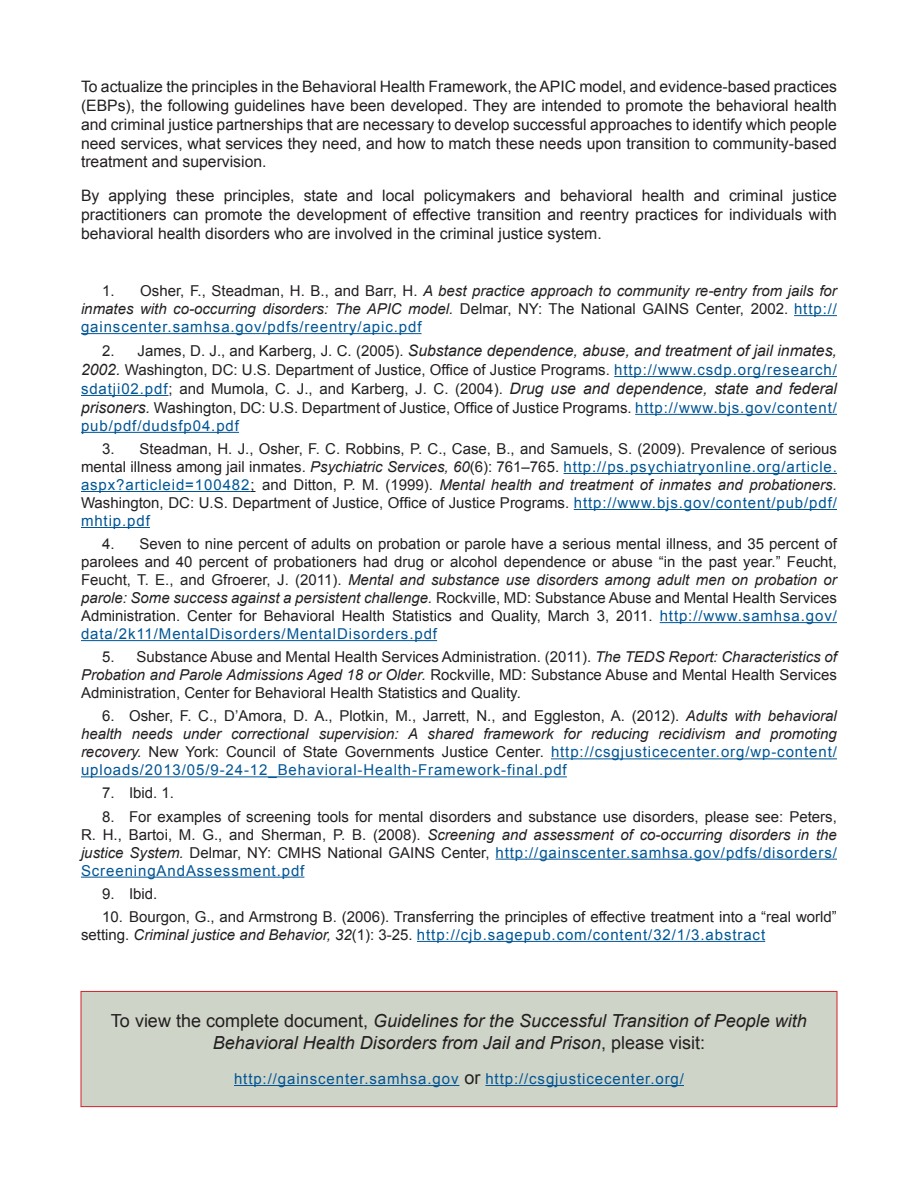
<style>
.page{position:relative;width:918px;height:1188px;background:#fff}
.page>*{position:absolute;margin:0;border:0;box-sizing:border-box;transform-origin:0 0}
.t1{font:italic 18px/21.6px "Arial";color:#231f20;text-align:center}
.t2{font:15.75px/18.8px "Arial";color:#231f20;text-align:justify}
.t3{font:italic 15.75px "Arial";color:#231f20}
.t4{font:15px/18px "Arial";letter-spacing:.06em;color:#231f20;text-align:justify}
.t5{font:italic 15px/18px "Arial";color:#231f20;text-align:justify}
.t6{font:15px/18px "Arial";color:#231f20}
.t7{font:15px "Arial";letter-spacing:.06em;color:#005595}
.s1{font-style:normal}
.s2{font-style:normal;color:#005595}
.s3{font-style:normal;font-size:15px}
.s4{font-style:italic;font-size:15.75px}
.s5{color:#005595}
.s6{font-style:italic}
.s7{font-size:18px;color:#231f20}
</style>
<div class="page">
<hr style="left:794px;top:315px;width:43px;height:1px;background:#005595">
<hr style="left:81px;top:333px;width:341px;height:1px;background:#005595">
<hr style="left:614px;top:376px;width:223px;height:1px;background:#005595">
<hr style="left:81px;top:395px;width:88px;height:1px;background:#005595">
<hr style="left:635px;top:414px;width:202px;height:1px;background:#005595">
<hr style="left:81px;top:432px;width:158px;height:1px;background:#005595">
<hr style="left:564px;top:473px;width:273px;height:1px;background:#005595">
<hr style="left:81px;top:491px;width:169px;height:1px;background:#005595">
<hr style="left:574px;top:509px;width:263px;height:1px;background:#005595">
<hr style="left:81px;top:527px;width:69px;height:1px;background:#005595">
<hr style="left:660px;top:622px;width:177px;height:1px;background:#005595">
<hr style="left:81px;top:640px;width:356px;height:1px;background:#005595">
<hr style="left:551px;top:759px;width:286px;height:1px;background:#005595">
<hr style="left:81px;top:777px;width:486px;height:1px;background:#005595">
<hr style="left:496px;top:859px;width:341px;height:1px;background:#005595">
<hr style="left:81px;top:877px;width:223px;height:1px;background:#005595">
<hr style="left:417px;top:941px;width:348px;height:1px;background:#005595">
<div style="left:81px;top:991px;width:756px;height:116px;background:#cfd4c8"></div>
<hr style="left:234px;top:1085px;width:225px;height:1px;background:#005595">
<hr style="left:485px;top:1085px;width:199px;height:1px;background:#005595">
<div style="left:81px;top:991px;width:756px;height:116px;border:1px solid #d1232a"></div>
<p class="t2" style="left:81px;top:78px;width:757px">To actualize the principles in the Behavioral Health Framework, the APIC model, and evidence-based practices (EBPs), the following guidelines have been developed. They are intended to promote the behavioral health and criminal justice partnerships that are necessary to develop successful approaches to identify which people need services, what services they need, and how to match these needs upon transition to community-based treatment and supervision.</p>
<p class="t2" style="left:81px;top:186px;width:757px">By applying these principles, state and local policymakers and behavioral health and criminal justice practitioners can promote the development of effective transition and reentry practices for individuals with behavioral health disorders who are involved in the criminal justice system.</p>
<p class="t5" style="left:81px;top:282px;width:758px;text-indent:21px"><span class="s1">1. Osher, F., Steadman, H. B., and Barr, H.</span> A best practice approach to community re-entry from jails for inmates with co-occurring disorders: The APIC model. <span class="s1">Delmar, NY: The National GAINS Center, 2002.</span> <span class="s2">http:// gainscenter.samhsa.gov/pdfs/reentry/apic.pdf</span></p>
<p class="t3" style="left:102px;top:340px;width:737px"><span class="s3">2. James, D. J., and Karberg, J. C. (2005).</span> Substance dependence, abuse, and treatment of jail inmates,</p>
<p class="t4" style="left:81px;top:361px;width:757px;line-height:18.6px"><span class="s4">2002.</span> Washington, DC: U.S. Department of Justice, Office of Justice Programs. <span class="s5">http://www.csdp.org/research/ sdatji02.pdf</span>; and Mumola, C. J., and Karberg, J. C. (2004). <span class="s4">Drug use and dependence, state and federal prisoners.</span> Washington, DC: U.S. Department of Justice, Office of Justice Programs. <span class="s5">http://www.bjs.gov/content/ pub/pdf/dudsfp04.pdf</span></p>
<p class="t4" style="left:81px;top:440px;width:757px;text-indent:21px">3. Steadman, H. J., Osher, F. C. Robbins, P. C., Case, B., and Samuels, S. (2009). Prevalence of serious mental illness among jail inmates. <span class="s6">Psychiatric Services, 60</span>(6): 761–765. <span class="s5">http://ps.psychiatryonline.org/article. aspx?articleid=100482</span>; and Ditton, P. M. (1999). <span class="s6">Mental health and treatment of inmates and probationers.<br></span>Washington, DC: U.S. Department of Justice, Office of Justice Programs. <span class="s5">http://www.bjs.gov/content/pub/pdf/ mhtip.pdf</span></p>
<p class="t4" style="left:81px;top:535px;width:757px;text-indent:21px">4. Seven to nine percent of adults on probation or parole have a serious mental illness, and 35 percent of parolees and 40 percent of probationers had drug or alcohol dependence or abuse “in the past year.” Feucht, Feucht, T. E., and Gfroerer, J. (2011). <span class="s6">Mental and substance use disorders among adult men on probation or parole: Some success against a persistent challenge.</span> Rockville, MD: Substance Abuse and Mental Health Services Administration. Center for Behavioral Health Statistics and Quality, March 3, 2011. <span class="s5">http://www.samhsa.gov/ data/2k11/MentalDisorders/MentalDisorders.pdf</span></p>
<p class="t4" style="left:81px;top:648px;width:757px;text-indent:21px">5. Substance Abuse and Mental Health Services Administration. (2011). <span class="s6">The TEDS Report: Characteristics of Probation and Parole Admissions Aged 18 or Older.</span> Rockville, MD: Substance Abuse and Mental Health Services Administration, Center for Behavioral Health Statistics and Quality.</p>
<p class="t5" style="left:81px;top:707px;width:757px;text-indent:21px"><span class="s1">6. Osher, F. C., D’Amora, D. A., Plotkin, M., Jarrett, N., and Eggleston, A. (2012).</span> Adults with behavioral health needs under correctional supervision: A shared framework for reducing recidivism and promoting recovery. <span class="s1">New York: Council of State Governments Justice Center.</span> <span class="s2">http://csgjusticecenter.org/wp-content/ uploads/2013/05/9-24-12_Behavioral-Health-Framework-final.pdf</span></p>
<p class="t4" style="left:102px;top:784px;width:74px">7. Ibid. 1.</p>
<p class="t4" style="left:81px;top:807px;width:757px;text-indent:21px">8. For examples of screening tools for mental disorders and substance use disorders, please see: Peters, R. H., Bartoi, M. G., and Sherman, P. B. (2008). <span class="s6">Screening and assessment of co-occurring disorders in the justice System.</span> Delmar, NY: CMHS National GAINS Center, <span class="s5">http://gainscenter.samhsa.gov/pdfs/disorders/ ScreeningAndAssessment.pdf</span></p>
<p class="t4" style="left:102px;top:885px;width:57px">9. Ibid.</p>
<p class="t6" style="left:81px;top:908px;width:757px;text-indent:21px">10. Bourgon, G., and Armstrong B. (2006). Transferring the principles of effective treatment into a “real world” setting. <span class="s6">Criminal justice and Behavior, 32</span>(1): 3-25. <span class="s5">http://cjb.sagepub.com/content/32/1/3.abstract</span></p>
<p class="t1" style="left:111px;top:1010px;width:698px"><span class="s1">To view the complete document,</span> Guidelines for the Successful Transition of People with<br>Behavioral Health Disorders from Jail and Prison<span class="s1">, please visit:</span></p>
<p class="t7" style="left:234px;top:1069px;width:451px">http://gainscenter.samhsa.gov <span class="s7">or</span> http://csgjusticecenter.org/</p>
</div>
